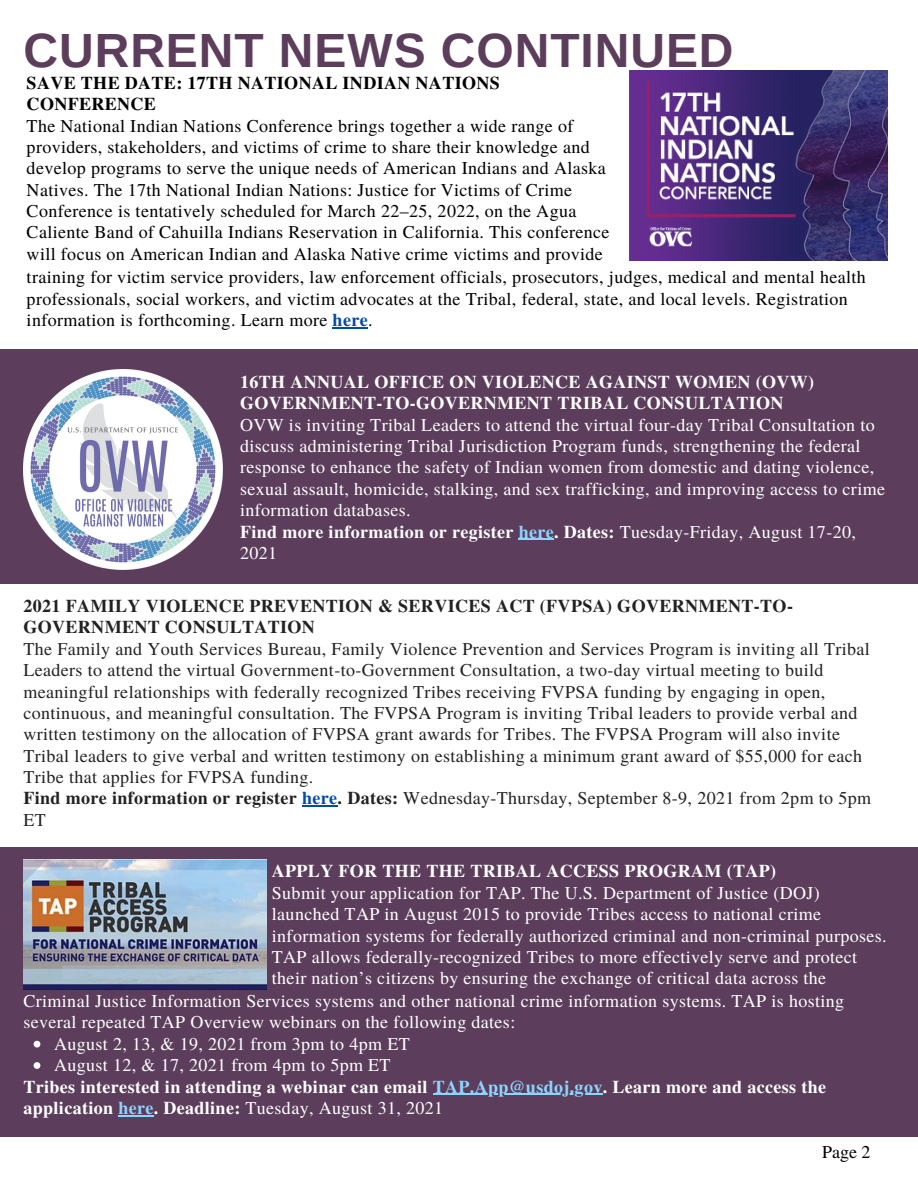
<style>
.page{position:relative;width:918px;height:1188px;background:#fff}
.page>*{position:absolute;margin:0;border:0;box-sizing:border-box;transform-origin:0 0}
.t1{font:700 48px "Arimo";letter-spacing:.02em;color:#5c3e5c}
.t2{font:18px/21.3px "Te X Gyre Termes";letter-spacing:.02em;color:#fff}
.t3{font:18px/21.3px "Te X Gyre Termes";letter-spacing:.02em;color:#000}
.t4{font:18px/21.3px "Te X Gyre Termes";letter-spacing:.02em;color:#222}
.t5{font:700 18px/21.3px "Te X Gyre Termes";letter-spacing:.02em;color:#fff}
.t6{font:700 18px/21.3px "Te X Gyre Termes";letter-spacing:.02em;color:#222}
.t7{font:700 18px/21.3px "Te X Gyre Termes";letter-spacing:.02em;color:#000}
.s1{font-weight:700;color:#004aad}
.s2{color:#8dd5ff}
.s3{font-weight:400}
.s4{font-weight:700}
</style>
<div class="page">
<div style="left:0;top:350px;width:918px;height:234px;background:#5c3e5c"></div>
<img style="left:629px;top:71px;width:259px;height:190px">
<hr style="left:333px;top:327px;width:35px;height:1px;background:#004aad">
<div style="left:0;top:847px;width:918px;height:289px;background:#5c3e5c"></div>
<img style="left:24px;top:370px;width:199px;height:199px">
<img style="left:24px;top:859px;width:243px;height:131px">
<svg style="left:34px;top:1041px;width:6px;height:7px"></svg>
<svg style="left:34px;top:1062px;width:6px;height:7px"></svg>
<hr style="left:433px;top:1094px;width:170px;height:1px;background:#8dd5ff">
<hr style="left:118px;top:1115px;width:36px;height:1px;background:#8dd5ff">
<hr style="left:519px;top:539px;width:35px;height:1px;background:#8dd5ff">
<hr style="left:302px;top:806px;width:36px;height:1px;background:#004aad">
<p class="t1" style="left:24px;top:23px;width:712px">CURRENT NEWS CONTINUED</p>
<p class="t7" style="left:27px;top:71px;width:475px">SAVE THE DATE: 17TH NATIONAL INDIAN NATIONS<br>CONFERENCE</p>
<p class="t3" style="left:27px;top:114px;width:584px">The National Indian Nations Conference brings together a wide range of providers, stakeholders, and victims of crime to share their knowledge and develop programs to serve the unique needs of American Indians and Alaska Natives. The 17th National Indian Nations: Justice for Victims of Crime Conference is tentatively scheduled for March 22–25, 2022, on the Agua Caliente Band of Cahuilla Indians Reservation in California. This conference will focus on American Indian and Alaska Native crime victims and provide</p>
<p class="t3" style="left:27px;top:266px;width:841px">training for victim service providers, law enforcement officials, prosecutors, judges, medical and mental health professionals, social workers, and victim advocates at the Tribal, federal, state, and local levels. Registration information is forthcoming. Learn more <span class="s1">here</span>.</p>
<p class="t5" style="left:240px;top:370px;width:576px">16TH ANNUAL OFFICE ON VIOLENCE AGAINST WOMEN (OVW)<br>GOVERNMENT-TO-GOVERNMENT TRIBAL CONSULTATION</p>
<p class="t2" style="left:240px;top:413px;width:647px">OVW is inviting Tribal Leaders to attend the virtual four-day Tribal Consultation to discuss administering Tribal Jurisdiction Program funds, strengthening the federal response to enhance the safety of Indian women from domestic and dating violence, sexual assault, homicide, stalking, and sex trafficking, and improving access to crime information databases.</p>
<p class="t5" style="left:240px;top:520px;width:617px">Find more information or register <span class="s2">here</span>. Dates: <span class="s3">Tuesday-Friday, August 17-20,<br>2021</span></p>
<p class="t6" style="left:24px;top:594px;width:771px">2021 FAMILY VIOLENCE PREVENTION &amp; SERVICES ACT (FVPSA) GOVERNMENT-TO-<br>GOVERNMENT CONSULTATION</p>
<p class="t4" style="left:24px;top:637px;width:848px">The Family and Youth Services Bureau, Family Violence Prevention and Services Program is inviting all Tribal Leaders to attend the virtual Government-to-Government Consultation, a two-day virtual meeting to build meaningful relationships with federally recognized Tribes receiving FVPSA funding by engaging in open, continuous, and meaningful consultation. The FVPSA Program is inviting Tribal leaders to provide verbal and written testimony on the allocation of FVPSA grant awards for Tribes. The FVPSA Program will also invite Tribal leaders to give verbal and written testimony on establishing a minimum grant award of $55,000 for each Tribe that applies for FVPSA funding.</p>
<p class="t4" style="left:24px;top:787px;width:849px"><span class="s4">Find more information or register</span> <span class="s1">here</span><span class="s4">. Dates:</span> Wednesday-Thursday, September 8-9, 2021 from 2pm to 5pm<br>ET</p>
<p class="t5" style="left:272px;top:860px;width:506px">APPLY FOR THE THE TRIBAL ACCESS PROGRAM (TAP)</p>
<p class="t2" style="left:272px;top:881px;width:616px">Submit your application for TAP. The U.S. Department of Justice (DOJ) launched TAP in August 2015 to provide Tribes access to national crime information systems for federally authorized criminal and non-criminal purposes.<br>TAP allows federally-recognized Tribes to more effectively serve and protect their nation’s citizens by ensuring the exchange of critical data across the</p>
<p class="t2" style="left:24px;top:989px;width:822px">Criminal Justice Information Services systems and other national crime information systems. TAP is hosting several repeated TAP Overview webinars on the following dates:</p>
<p class="t2" style="left:54px;top:1032px;width:357px">August 2, 13, &amp; 19, 2021 from 3pm to 4pm ET</p>
<p class="t2" style="left:54px;top:1054px;width:338px">August 12, &amp; 17, 2021 from 4pm to 5pm ET</p>
<p class="t5" style="left:24px;top:1075px;width:804px">Tribes interested in attending a webinar can email <span class="s2">TAP.App@usdoj.gov</span>. Learn more and access the application <span class="s2">here</span>. Deadline: <span class="s3">Tuesday, August 31, 2021</span></p>
<p class="t3" style="left:822px;top:1140px;width:50px">Page 2</p>
</div>
